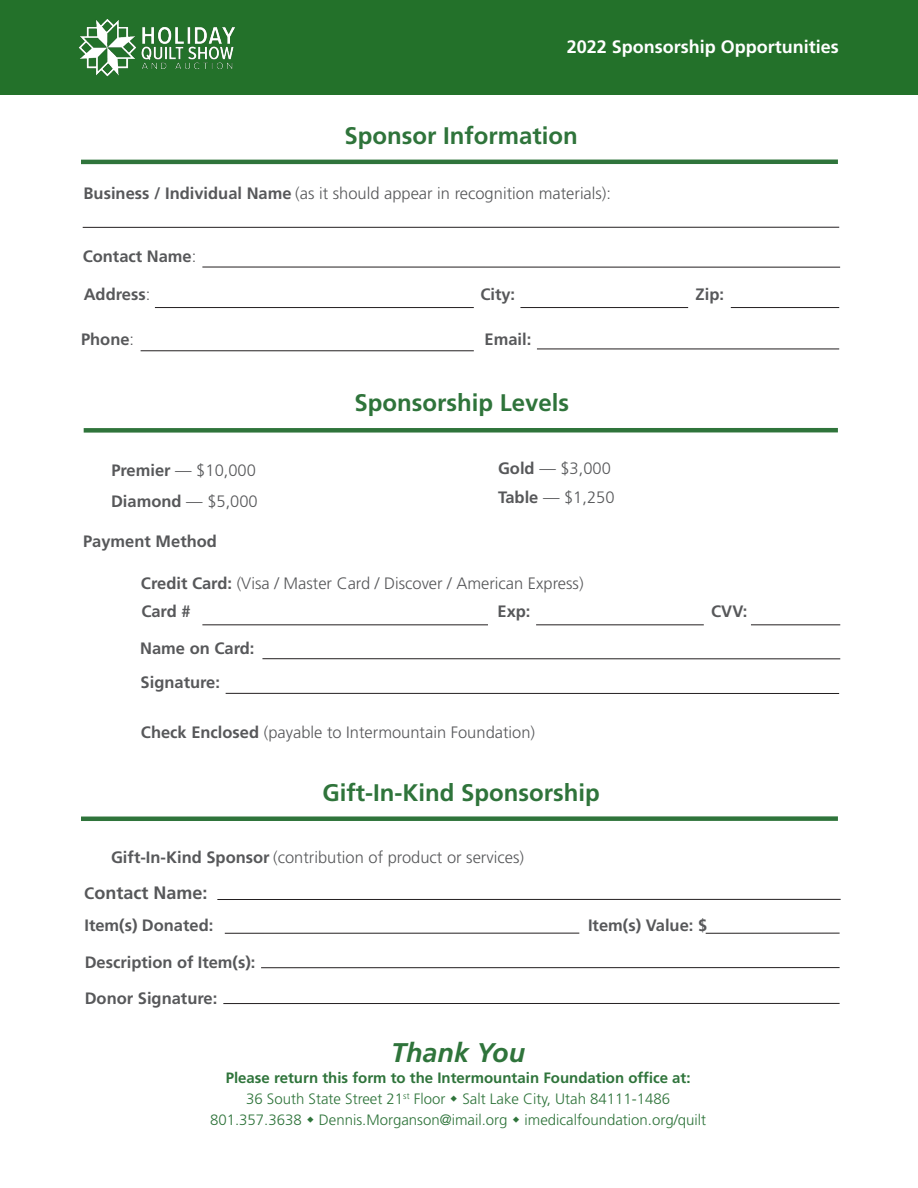
<style>
.page{position:relative;width:918px;height:1188px;background:#fff}
.page>*{position:absolute;margin:0;border:0;box-sizing:border-box;transform-origin:0 0}
.t1{font:italic 700 27px "Frutiger LT Std";color:#2f743b}
.t2{font:700 24px "Frutiger LT Std";color:#2f743b}
.t3{font:700 18px "Frutiger LT Std";color:#fff}
.t4{font:700 18px "Frutiger LT Std";color:#57585a}
.t5{font:300 16.5px "Frutiger LT Std";color:#57585a}
.t6{font:700 16.5px "Frutiger LT Std";color:#57585a}
.t7{font:300 15px "Frutiger LT Std";color:#2f743b}
.t8{font:700 15px "Frutiger LT Std";color:#2f743b}
.s1{font-weight:700}
.s2{font-weight:300}
.s3{font-size:16.5px}
</style>
<div class="page">
<div style="left:0;top:0;width:918px;height:94px;background:#23712a"></div>
<img style="left:78px;top:19px;width:157px;height:58px">
<hr style="left:217px;top:899px;width:624px;height:1px;background:#231f20">
<hr style="left:225px;top:933px;width:354px;height:1px;background:#231f20">
<hr style="left:706px;top:933px;width:134px;height:1px;background:#231f20">
<hr style="left:261px;top:967px;width:579px;height:1px;background:#231f20">
<hr style="left:223px;top:1003px;width:617px;height:1px;background:#231f20">
<hr style="left:81px;top:160px;width:757px;height:4px;background:#2f743b">
<hr style="left:83px;top:227px;width:756px;height:1px;background:#231f20">
<hr style="left:202px;top:267px;width:638px;height:1px;background:#231f20">
<hr style="left:155px;top:307px;width:319px;height:1px;background:#231f20">
<hr style="left:520px;top:307px;width:168px;height:1px;background:#231f20">
<hr style="left:731px;top:307px;width:108px;height:1px;background:#231f20">
<hr style="left:141px;top:350px;width:333px;height:1px;background:#231f20">
<hr style="left:537px;top:349px;width:302px;height:1px;background:#231f20">
<hr style="left:202px;top:624px;width:286px;height:1px;background:#231f20">
<hr style="left:536px;top:624px;width:168px;height:1px;background:#231f20">
<hr style="left:751px;top:624px;width:89px;height:1px;background:#231f20">
<div style="left:84px;top:428px;width:754px;height:5px;background:#2f743b"></div>
<hr style="left:262px;top:658px;width:578px;height:1px;background:#231f20">
<hr style="left:226px;top:693px;width:613px;height:1px;background:#231f20">
<div style="left:81px;top:816px;width:757px;height:5px;background:#2f743b"></div>
<p class="t3" style="left:567px;top:36px;width:274px">2022 Sponsorship Opportunities</p>
<p class="t2" style="left:344px;top:121px;width:235px">Sponsor Information</p>
<p class="t5" style="left:84px;top:184px;width:529px"><span class="s1">Business / Individual Name</span> (as it should appear in recognition materials):</p>
<p class="t6" style="left:83px;top:247px;width:115px">Contact Name<span class="s2">:</span></p>
<p class="t6" style="left:84px;top:284px;width:68px">Address<span class="s2">:</span></p>
<p class="t6" style="left:81px;top:329px;width:55px">Phone<span class="s2">:</span></p>
<p class="t5" style="left:111px;top:461px;width:146px"><span class="s1">Premier</span> — $10,000</p>
<p class="t6" style="left:111px;top:492px;width:148px">Diamond <span class="s2">— $5,000</span></p>
<p class="t6" style="left:480px;top:284px;width:36px">City:</p>
<p class="t6" style="left:696px;top:284px;width:30px">Zip:</p>
<p class="t6" style="left:485px;top:329px;width:48px">Email:</p>
<p class="t2" style="left:355px;top:388px;width:216px">Sponsorship Levels</p>
<p class="t5" style="left:498px;top:459px;width:114px"><span class="s1">Gold</span> — $3,000</p>
<p class="t5" style="left:498px;top:488px;width:118px"><span class="s1">Table</span> — $1,250</p>
<p class="t6" style="left:83px;top:531px;width:135px">Payment Method</p>
<p class="t5" style="left:141px;top:574px;width:444px"><span class="s1">Credit Card:</span> (Visa / Master Card / Discover / American Express)</p>
<p class="t6" style="left:141px;top:602px;width:51px">Card #</p>
<p class="t6" style="left:498px;top:602px;width:35px">Exp:</p>
<p class="t6" style="left:711px;top:602px;width:38px">CVV:</p>
<p class="t6" style="left:140px;top:638px;width:116px">Name on Card:</p>
<p class="t6" style="left:141px;top:673px;width:81px">Signature:</p>
<p class="t5" style="left:141px;top:723px;width:396px"><span class="s1">Check Enclosed</span> (payable to Intermountain Foundation)</p>
<p class="t2" style="left:322px;top:778px;width:279px">Gift-In-Kind Sponsorship</p>
<p class="t5" style="left:111px;top:848px;width:414px"><span class="s1">Gift-In-Kind Sponsor</span> (contribution of product or services)</p>
<p class="t4" style="left:84px;top:882px;width:125px"><span class="s3">C</span>ontact Name:</p>
<p class="t6" style="left:84px;top:915px;width:130px">Item(s) Donated:</p>
<p class="t6" style="left:588px;top:916px;width:121px">Item(s) Value: $</p>
<p class="t6" style="left:85px;top:953px;width:172px">Description of Item(s):</p>
<p class="t6" style="left:85px;top:988px;width:134px">Donor Signature:</p>
<p class="t1" style="left:391px;top:1037px;width:136px">Thank You</p>
<p class="t8" style="left:226px;top:1069px;width:466px">Please return this form to the Intermountain Foundation office at:</p>
<p class="t7" style="left:246px;top:1091px;width:426px">36 South State Street 21<sup>st</sup> Floor Salt Lake City, Utah 84111-1486</p>
<p class="t7" style="left:210px;top:1112px;width:498px">801.357.3638 Dennis.Morganson@imail.org imedicalfoundation.org/quilt</p>
</div>
